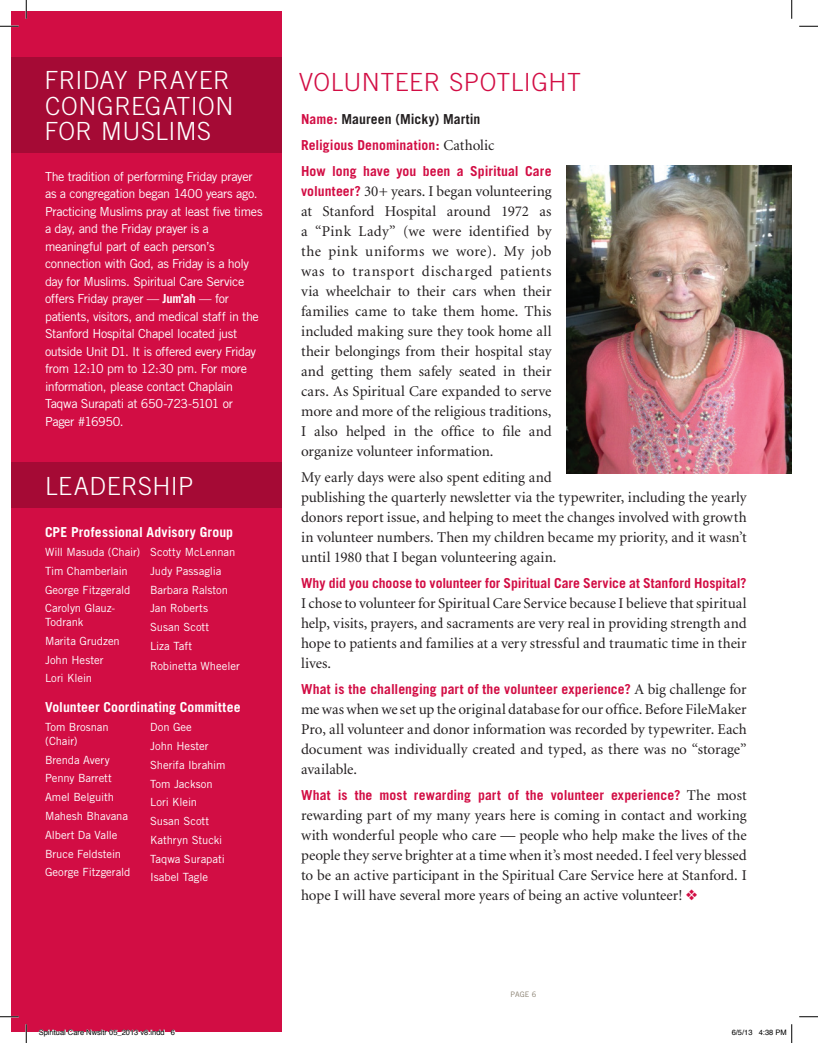
<style>
.page{position:relative;width:818px;height:1043px;background:#fff}
.page>*{position:absolute;margin:0;border:0;box-sizing:border-box;transform-origin:0 0}
.t1{font:300 25px/25px "Trade Gothic";letter-spacing:.025em;color:#fff}
.t2{font:300 25px "Trade Gothic";color:#d20d44}
.t3{font:15px/20px "Minion";color:#231f20;text-align:justify}
.t4{font:700 13.75px/26px "Trade Gothic";letter-spacing:.005em;color:#d20d44}
.t5{font:700 13.75px "Trade Gothic";letter-spacing:.005em;color:#fff}
.t6{font:12.5px/17.5px "Trade Gothic";letter-spacing:-.03em;color:#fff}
.t7{font:11.25px/18.8px "Trade Gothic";letter-spacing:-.005em;color:#fff}
.t8{font:7.5px "Helvetica";color:#000}
.t9{font:7.5px "Trade Gothic";color:#887f6f}
.s1{font-weight:700}
.s2{color:#231f20}
.s3{font-family:"Minion";font-weight:400;font-size:15px;color:#231f20}
.s4{font-family:"Trade Gothic";font-weight:700;font-size:13.75px;color:#d20d44}
.s5{color:#d20d44}
</style>
<div class="page">
<div style="left:11px;top:11px;width:270px;height:1020px;background:#d20d44"></div>
<div style="left:11px;top:463px;width:270px;height:45px;background:#a50a35"></div>
<div style="left:11px;top:57px;width:270px;height:95px;background:#a50a35"></div>
<img style="left:566px;top:166px;width:225px;height:307px">
<svg style="left:0;top:25px;width:19px;height:2px"></svg>
<svg style="left:799px;top:25px;width:19px;height:2px"></svg>
<svg style="left:0;top:1015px;width:19px;height:2px"></svg>
<svg style="left:799px;top:1016px;width:19px;height:1px"></svg>
<svg style="left:25px;top:0;width:2px;height:19px"></svg>
<svg style="left:25px;top:1024px;width:2px;height:18px"></svg>
<svg style="left:791px;top:0;width:1px;height:19px"></svg>
<svg style="left:39px;top:1029px;width:126px;height:3px"></svg>
<svg style="left:791px;top:1024px;width:1px;height:18px"></svg>
<h1 class="t1" style="left:44px;top:68px;width:169px;text-indent:69px">Y PRAYER<br>CON GREGATION<br>FOR</h1>
<h1 class="t1" style="left:45px;top:68px;width:29px">FRIDA</h1>
<h1 class="t1" style="left:101px;top:118px;width:15px">MUSLI</h1>
<h1 class="t1" style="left:176px;top:118px;width:35px">MS</h1>
<p class="t6" style="left:45px;top:167px;width:219px">The tradition of performing Friday prayer as a congregation began 1400 years ago.<br>Practicing Muslims pray at least five times a day, and the Friday prayer is a meaningful part of each person’s connection with God, as Friday is a holy day for Muslims. Spiritual Care Service offers Friday prayer — <span class="s1">Jum’ah</span> — for patients, visitors, and medical staff in the Stanford Hospital Chapel located just outside Unit D1. It is offered every Friday from 12:10 pm to 12:30 pm. For more information, please contact Chaplain Taqwa Surapati at 650-723-5101 or Pager #16950.</p>
<h1 class="t1" style="left:45px;top:473px;width:150px">LEADERSHIP</h1>
<p class="t5" style="left:45px;top:524px;width:189px">CPE Professional Advisory Group</p>
<p class="t7" style="left:45px;top:542px;width:97px">Will Masuda (Chair)<br>Tim Chamberlain<br>George Fitzgerald<br>Carolyn Glauz-</p>
<p class="t7" style="left:45px;top:612px;width:76px">Todrank<br>Marita Grudzen<br>John Hester<br>Lori Klein</p>
<p class="t7" style="left:150px;top:542px;width:87px">Scotty McLennan<br>Judy Passaglia<br>Barbara Ralston<br>Jan Roberts<br>Susan Scott<br>Liza Taft</p>
<p class="t7" style="left:150px;top:656px;width:91px">Robinetta Wheeler</p>
<p class="t5" style="left:45px;top:699px;width:197px">Volunteer Coordinating Committee</p>
<p class="t7" style="left:45px;top:720px;width:65px;line-height:13.8px">Tom Brosnan (Chair)</p>
<p class="t7" style="left:45px;top:750px;width:87px">Brenda Avery<br>Penny Barrett<br>Amel Belguith<br>Mahesh Bhavana<br>Albert Da Valle<br>Bruce Feldstein<br>George Fitzgerald</p>
<p class="t7" style="left:150px;top:717px;width:77px">Don Gee<br>John Hester<br>Sherifa Ibrahim<br>Tom Jackson<br>Lori Klein<br>Susan Scott<br>Kathryn Stucki<br>Taqwa Surapati<br>Isabel Tagle</p>
<h1 class="t2" style="left:299px;top:67px;width:31px">VOLUNTEER</h1>
<h1 class="t2" style="left:449px;top:67px;width:28px">SPOTLI</h1>
<h1 class="t2" style="left:531px;top:67px;width:33px">GHT</h1>
<p class="t4" style="left:301px;top:106px;width:252px">Name: <span class="s2">Maureen (Micky) Martin<br></span>Religious Denomination: <span class="s3">Catholic<br></span>How long have you been a Spiritual Care</p>
<p class="t3" style="left:301px;top:182px;width:252px"><span class="s4">volunteer?</span> 30+ years. I began volunteering at Stanford Hospital around 1972 as a “Pink Lady” (we were identified by the pink uniforms we wore). My job was to transport discharged patients via wheelchair to their cars when their families came to take them home. This included making sure they took home all their belongings from their hospital stay and getting them safely seated in their cars. As Spiritual Care expanded to serve more and more of the religious traditions, I also helped in the office to file and organize volunteer information.</p>
<p class="t3" style="left:301px;top:468px;width:447px;text-align:left">My early days were also spent editing and<br>publishing the quarterly newsletter via the typewriter, including the yearly donors report issue, and helping to meet the changes involved with growth in volunteer numbers. Then my children became my priority, and it wasn’t until 1980 that I began volunteering again.</p>
<p class="t4" style="left:301px;top:570px;width:447px">Why did you choose to volunteer for Spiritual Care Service at Stanford Hospital?</p>
<p class="t3" style="left:301px;top:594px;width:447px">I chose to volunteer for Spiritual Care Service because I believe that spiritual help, visits, prayers, and sacraments are very real in providing strength and hope to patients and families at a very stressful and traumatic time in their lives.</p>
<p class="t4" style="left:301px;top:676px;width:447px">What is the challenging part of the volunteer experience? <span class="s3">A big challenge for</span></p>
<p class="t3" style="left:301px;top:700px;width:447px">me was when we set up the original database for our office. Before FileMaker Pro, all volunteer and donor information was recorded by typewriter. Each document was individually created and typed, as there was no “storage” available.</p>
<p class="t4" style="left:301px;top:782px;width:447px">What is the most rewarding part of the volunteer experience? <span class="s3">The most</span></p>
<p class="t3" style="left:301px;top:806px;width:447px">rewarding part of my many years here is coming in contact and working with wonderful people who care — people who help make the lives of the people they serve brighter at a time when it’s most needed. I feel very blessed to be an active participant in the Spiritual Care Service here at Stanford. I hope I will have several more years of being an active volunteer! <span class="s5">❖</span></p>
<p class="t9" style="left:510px;top:989px;width:27px">PAGE 6</p>
<p class="t8" style="left:39px;top:1027px;width:138px">Spiritual Care Nwsltr 05_2013 v8.indd 6</p>
<p class="t8" style="left:731px;top:1027px;width:57px">6/5/13 4:38 PM</p>
</div>
